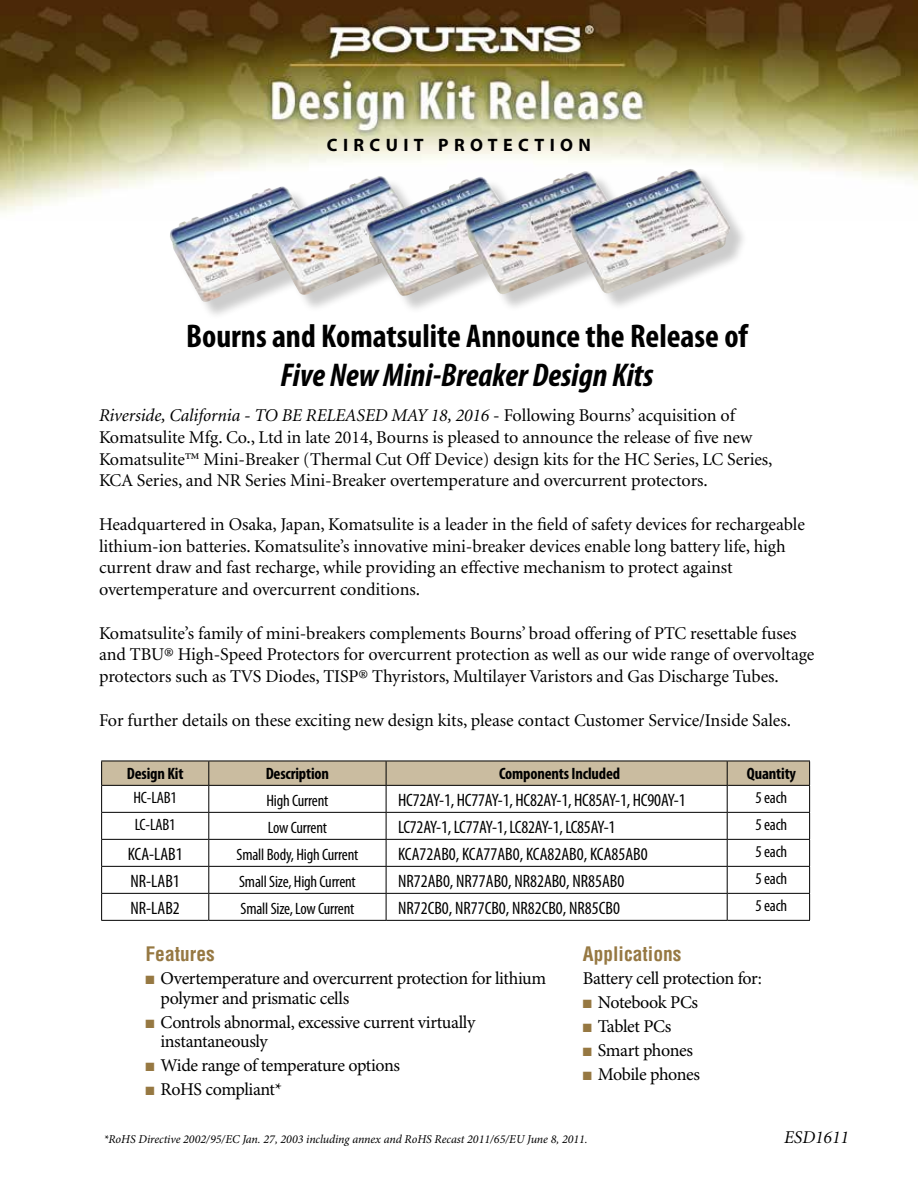
<style>
.page{position:relative;width:918px;height:1188px;background:#fff}
.page>*{position:absolute;margin:0;border:0;box-sizing:border-box;transform-origin:0 0}
.t1{font:700 condensed 33px "Myriad Pro";color:#000}
.t2{font:italic 700 condensed 33px "Myriad Pro";color:#000}
.t3{font:700 condensed 19.5px "Helvetica";color:#967842}
.t4{font:18px/21.8px "Minion";letter-spacing:-.005em;color:#000}
.t5{font:18px/19.5px "Minion Pro";letter-spacing:-.025em;color:#000}
.t6{font:condensed 18px "Myriad Pro";color:#000}
.t7{font:700 18px "Myriad Pro";letter-spacing:.3em;color:#000}
.t8{font:italic 18px "Minion";color:#000}
.t9{font:condensed 16.5px "Myriad Pro";letter-spacing:-.01em;color:#000}
.t10{font:700 condensed 16.5px "Myriad Pro";letter-spacing:-.01em;color:#000}
.t11{font:italic 12px "Minion Pro";letter-spacing:-.005em;color:#000}
.s1{font-style:italic}
.s2{color:#967842}
</style>
<div class="page">
<img style="left:0;top:0;width:918px;height:213px">
<svg style="left:101px;top:761px;width:709px;height:159px"></svg>
<hr style="left:101px;top:920px;width:108px;height:1px;background:#000">
<hr style="left:209px;top:920px;width:177px;height:1px;background:#000">
<hr style="left:386px;top:920px;width:341px;height:1px;background:#000">
<hr style="left:727px;top:920px;width:83px;height:1px;background:#000">
<div style="left:172px;top:172px;width:576px;height:148px;background:#000;opacity:.2"></div>
<img style="left:170px;top:186px;width:149px;height:117px">
<img style="left:266px;top:176px;width:153px;height:119px">
<img style="left:366px;top:177px;width:153px;height:120px">
<img style="left:465px;top:171px;width:160px;height:124px">
<img style="left:569px;top:169px;width:161px;height:125px">
<p class="t7" style="left:327px;top:134px;width:266px">CIRCUIT PROTECTION</p>
<h1 class="t1" style="left:186px;top:318px;width:563px">Bourns and Komatsulite Announce the Release of</h1>
<h1 class="t2" style="left:280px;top:357px;width:375px">Five New Mini-Breaker Design Kits</h1>
<p class="t4" style="left:99px;top:405px;width:675px"><span class="s1">Riverside, California - TO BE RELEASED MAY 18, 2016</span> - Following Bourns’ acquisition of Komatsulite Mfg. Co., Ltd in late 2014, Bourns is pleased to announce the release of five new Komatsulite™ Mini-Breaker (Thermal Cut Off Device) design kits for the HC Series, LC Series, KCA Series, and NR Series Mini-Breaker overtemperature and overcurrent protectors.</p>
<p class="t4" style="left:99px;top:514px;width:708px">Headquartered in Osaka, Japan, Komatsulite is a leader in the field of safety devices for rechargeable lithium-ion batteries. Komatsulite’s innovative mini-breaker devices enable long battery life, high current draw and fast recharge, while providing an effective mechanism to protect against overtemperature and overcurrent conditions.</p>
<p class="t4" style="left:99px;top:623px;width:717px">Komatsulite’s family of mini-breakers complements Bourns’ broad offering of PTC resettable fuses and TBU® High-Speed Protectors for overcurrent protection as well as our wide range of overvoltage protectors such as TVS Diodes, TISP® Thyristors, Multilayer Varistors and Gas Discharge Tubes.</p>
<p class="t4" style="left:99px;top:710px;width:694px">For further details on these exciting new design kits, please contact Customer Service/Inside Sales.</p>
<p class="t10" style="left:127px;top:765px;width:58px">Design Kit</p>
<p class="t10" style="left:266px;top:765px;width:65px">Description</p>
<p class="t10" style="left:499px;top:765px;width:123px">Components Included</p>
<p class="t10" style="left:747px;top:765px;width:51px">Quantity</p>
<p class="t9" style="left:133px;top:787px;width:45px">HC-LAB1</p>
<p class="t9" style="left:267px;top:790px;width:63px">High Current</p>
<p class="t6" style="left:398px;top:790px;width:289px">HC72AY-1, HC77AY-1, HC82AY-1, HC85AY-1, HC90AY-1</p>
<p class="t9" style="left:756px;top:787px;width:33px">5 each</p>
<p class="t9" style="left:135px;top:814px;width:42px">LC-LAB1</p>
<p class="t9" style="left:268px;top:817px;width:61px">Low Current</p>
<p class="t6" style="left:398px;top:817px;width:219px">LC72AY-1, LC77AY-1, LC82AY-1, LC85AY-1</p>
<p class="t9" style="left:756px;top:814px;width:33px">5 each</p>
<p class="t6" style="left:128px;top:844px;width:57px">KCA-LAB1</p>
<p class="t9" style="left:237px;top:844px;width:123px">Small Body, High Current</p>
<p class="t6" style="left:398px;top:844px;width:251px">KCA72AB0, KCA77AB0, KCA82AB0, KCA85AB0</p>
<p class="t9" style="left:756px;top:841px;width:33px">5 each</p>
<p class="t6" style="left:131px;top:871px;width:51px">NR-LAB1</p>
<p class="t9" style="left:239px;top:871px;width:118px">Small Size, High Current</p>
<p class="t6" style="left:398px;top:871px;width:228px">NR72AB0, NR77AB0, NR82AB0, NR85AB0</p>
<p class="t9" style="left:756px;top:868px;width:33px">5 each</p>
<p class="t6" style="left:131px;top:898px;width:51px">NR-LAB2</p>
<p class="t9" style="left:241px;top:898px;width:115px">Small Size, Low Current</p>
<p class="t6" style="left:398px;top:898px;width:223px">NR72CB0, NR77CB0, NR82CB0, NR85CB0</p>
<p class="t9" style="left:756px;top:895px;width:33px">5 each</p>
<p class="t3" style="left:146px;top:942px;width:71px">Features</p>
<p class="t5" style="left:160px;top:970px;width:387px;text-indent:-15px"><span class="s2">■</span> Overtemperature and overcurrent protection for lithium polymer and prismatic cells</p>
<p class="t5" style="left:160px;top:1013px;width:316px;text-indent:-15px"><span class="s2">■</span> Controls abnormal, excessive current virtually instantaneously</p>
<p class="t5" style="left:146px;top:1057px;width:256px"><span class="s2">■</span> Wide range of temperature options</p>
<p class="t5" style="left:146px;top:1081px;width:138px"><span class="s2">■</span> RoHS compliant*</p>
<p class="t3" style="left:583px;top:942px;width:100px">Applications</p>
<p class="t5" style="left:583px;top:970px;width:181px">Battery cell protection for:</p>
<p class="t5" style="left:583px;top:994px;width:117px"><span class="s2">■</span> Notebook PCs</p>
<p class="t5" style="left:583px;top:1018px;width:90px"><span class="s2">■</span> Tablet PCs</p>
<p class="t5" style="left:583px;top:1042px;width:112px"><span class="s2">■</span> Smart phones</p>
<p class="t5" style="left:583px;top:1066px;width:119px"><span class="s2">■</span> Mobile phones</p>
<p class="t11" style="left:104px;top:1131px;width:485px">*RoHS Directive 2002/95/EC Jan. 27, 2003 including annex and RoHS Recast 2011/65/EU June 8, 2011.</p>
<p class="t8" style="left:784px;top:1128px;width:66px">ESD1611</p>
</div>
